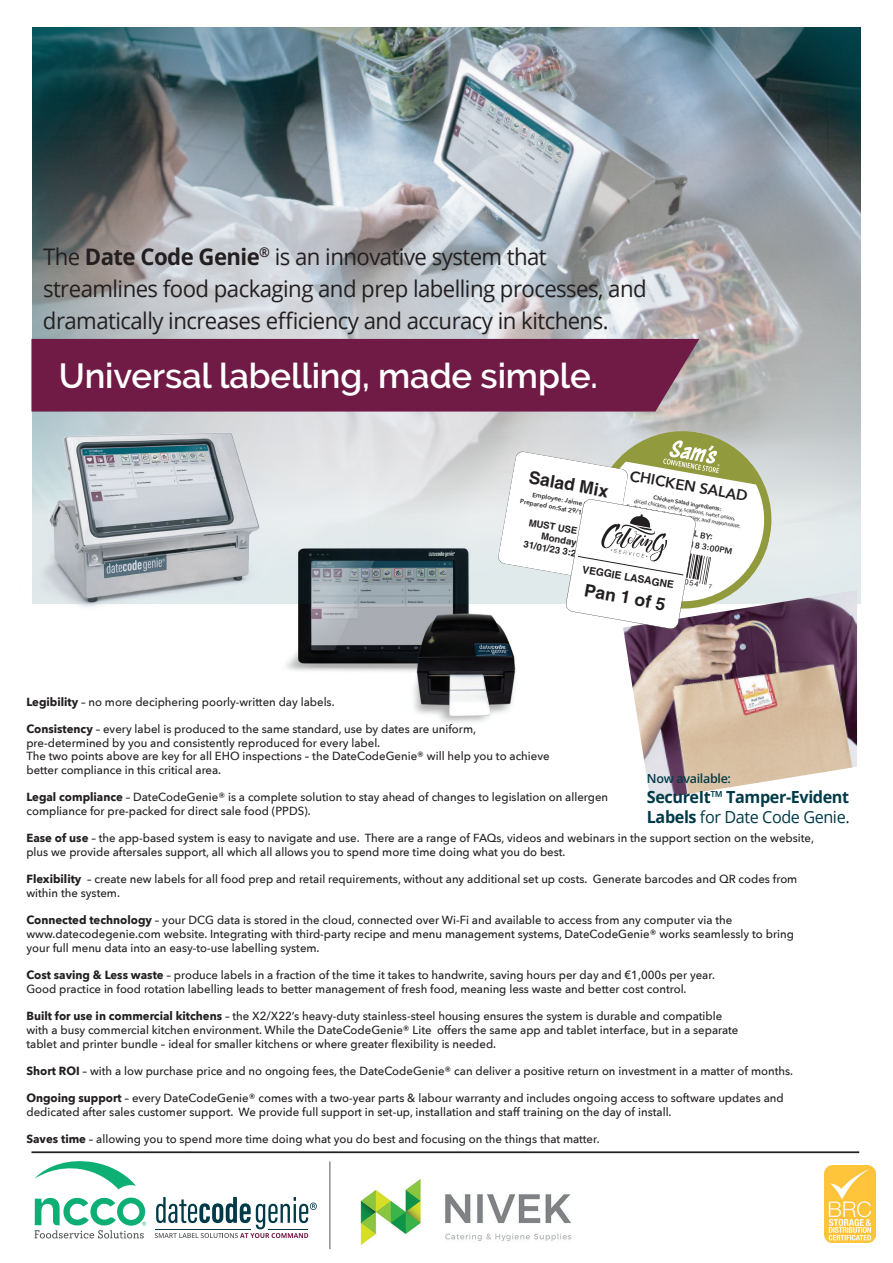
<style>
.page{position:relative;width:893px;height:1263px;background:#fff}
.page>*{position:absolute;margin:0;border:0;box-sizing:border-box;transform-origin:0 0}
.t1{font:600 34.8px "Raleway";letter-spacing:-.005em;color:#fff}
.t2{font:22.8px/32.4px "Open Sans";letter-spacing:-.025em;color:#231f20}
.t3{font:700 17.4px "Helvetica LT Std";color:#231f20}
.t4{font:700 16.65px/20px "Open Sans";letter-spacing:-.025em;color:#003a48}
.t5{font:600 14.85px "Avenir Next";color:#231f20}
.t6{font:600 12.45px "Open Sans";letter-spacing:-.025em;color:#003a48}
.t7{font:500 11.7px/13.6px "Avenir Next";color:#231f20}
.t8{font:700 10.35px "Helvetica LT Std";color:#231f20}
.t9{font:700 9.45px/11.1px "Helvetica LT Std";color:#231f20;text-align:center}
.t10{font:7.35px "Helvetica";color:#231f20}
.t11{font:600 6.3px/8.9px "Avenir Next";color:#231f20}
.t12{font:5.55px/6.8px "Myriad Pro";color:#231f20;text-align:center}
.t13{font:600 5.55px "Avenir Next";color:#231f20}
.s1{font-weight:700}
.s2{font-weight:400}
</style>
<div class="page">
<img style="left:286px;top:603px;width:230px;height:120px">
<svg style="left:155px;top:1197px;width:162px;height:41px"></svg>
<img style="left:33px;top:28px;width:827px;height:575px">
<img style="left:32px;top:412px;width:269px;height:211px">
<img style="left:623px;top:590px;width:234px;height:210px">
<div style="left:31px;top:339px;width:668px;height:73px;background:#6f1b45"></div>
<hr style="left:329px;top:1161px;width:1px;height:88px;background:#56585a">
<hr style="left:31px;top:1151px;width:828px;height:2px;background:#231f20">
<svg style="left:34px;top:1197px;width:112px;height:41px"></svg>
<svg style="left:35px;top:1161px;width:101px;height:28px"></svg>
<img style="left:825px;top:1165px;width:51px;height:78px">
<img style="left:360px;top:1178px;width:212px;height:67px">
<svg style="left:498px;top:426px;width:279px;height:203px"></svg>
<h2 class="t2" style="left:43px;top:239px;width:605px">The <span class="s1">Date Code Genie</span><sup>®</sup> is an innovative system that streamlines food packaging and prep labelling processes, and dramatically increases efficiency and accuracy in kitchens.</h2>
<h1 class="t1" style="left:59px;top:356px;width:541px">Universal labelling, made simple.</h1>
<p class="t5" style="left:632px;top:463px;width:121px;rotate:10deg">CHICKEN SALAD</p>
<h3 class="t3" style="left:531px;top:467px;width:82px;rotate:10deg">Salad Mix</h3>
<p class="t11" style="left:523px;top:488px;width:99px;text-indent:11px;rotate:10deg">Employee: Jaime Meyer<br>Prepared on:Sat 29/1/23 3:20pm</p>
<p class="t9" style="left:529px;top:517px;width:74px;rotate:10deg">MUST USE BY<br>Monday<br>31/01/23 3:20PM</p>
<p class="t8" style="left:584px;top:563px;width:94px;rotate:10deg">VEGGIE LASAGNE</p>
<p class="t13" style="left:654px;top:492px;width:70px;rotate:10deg">Chicken Salad ingredients:</p>
<p class="t12" style="left:628px;top:496px;width:118px;rotate:10deg">diced chicken, celery, scallions, sweet onion,<br>fresh tarragon, chopped parsley, and mayonnaise.</p>
<p class="t10" style="left:649px;top:569px;width:53px;rotate:10deg">18291 01054</p>
<h3 class="t3" style="left:586px;top:580px;width:84px;rotate:10deg">Pan 1 of 5</h3>
<p class="t7" style="left:26px;top:694px;width:310px"><span class="s1">Legibility</span> – no more deciphering poorly-written day labels.</p>
<p class="t7" style="left:26px;top:721px;width:525px"><span class="s1">Consistency</span> – every label is produced to the same standard, use by dates are uniform, pre-determined by you and consistently reproduced for every label.<br>The two points above are key for all EHO inspections – the DateCodeGenie® will help you to achieve better compliance in this critical area.</p>
<p class="t7" style="left:26px;top:790px;width:583px"><span class="s1">Legal compliance</span> – DateCodeGenie® is a complete solution to stay ahead of changes to legislation on allergen compliance for pre-packed for direct sale food (PPDS).</p>
<p class="t7" style="left:26px;top:831px;width:789px"><span class="s1">Ease of use</span> – the app-based system is easy to navigate and use. There are a range of FAQs, videos and webinars in the support section on the website, plus we provide aftersales support, all which all allows you to spend more time doing what you do best.</p>
<p class="t7" style="left:26px;top:872px;width:772px"><span class="s1">Flexibility</span> – create new labels for all food prep and retail requirements, without any additional set up costs. Generate barcodes and QR codes from within the system.</p>
<p class="t7" style="left:26px;top:913px;width:769px"><span class="s1">Connected technology</span> – your DCG data is stored in the cloud, connected over Wi-Fi and available to access from any computer via the www.datecodegenie.com website. Integrating with third-party recipe and menu management systems, DateCodeGenie® works seamlessly to bring your full menu data into an easy-to-use labelling system.</p>
<p class="t7" style="left:26px;top:968px;width:690px"><span class="s1">Cost saving &amp; Less waste</span> – produce labels in a fraction of the time it takes to handwrite, saving hours per day and €1,000s per year.<br>Good practice in food rotation labelling leads to better management of fresh food, meaning less waste and better cost control.</p>
<p class="t7" style="left:26px;top:1009px;width:714px"><span class="s1">Built for use in commercial kitchens</span> – the X2/X22’s heavy-duty stainless-steel housing ensures the system is durable and compatible with a busy commercial kitchen environment. While the DateCodeGenie® Lite offers the same app and tablet interface, but in a separate tablet and printer bundle – ideal for smaller kitchens or where greater flexibility is needed.</p>
<p class="t7" style="left:26px;top:1063px;width:768px"><span class="s1">Short ROI</span> – with a low purchase price and no ongoing fees, the DateCodeGenie® can deliver a positive return on investment in a matter of months.</p>
<p class="t7" style="left:26px;top:1091px;width:759px"><span class="s1">Ongoing support</span> – every DateCodeGenie® comes with a two-year parts &amp; labour warranty and includes ongoing access to software updates and dedicated after sales customer support. We provide full support in set-up, installation and staff training on the day of install.</p>
<p class="t7" style="left:26px;top:1132px;width:575px"><span class="s1">Saves time</span> – allowing you to spend more time doing what you do best and focusing on the things that matter.</p>
<p class="t6" style="left:647px;top:770px;width:86px">Now available:</p>
<h3 class="t4" style="left:647px;top:786px;width:204px">SecureIt™ Tamper-Evident<br>Labels <span class="s2">for Date Code Genie.</span></h3>
</div>
